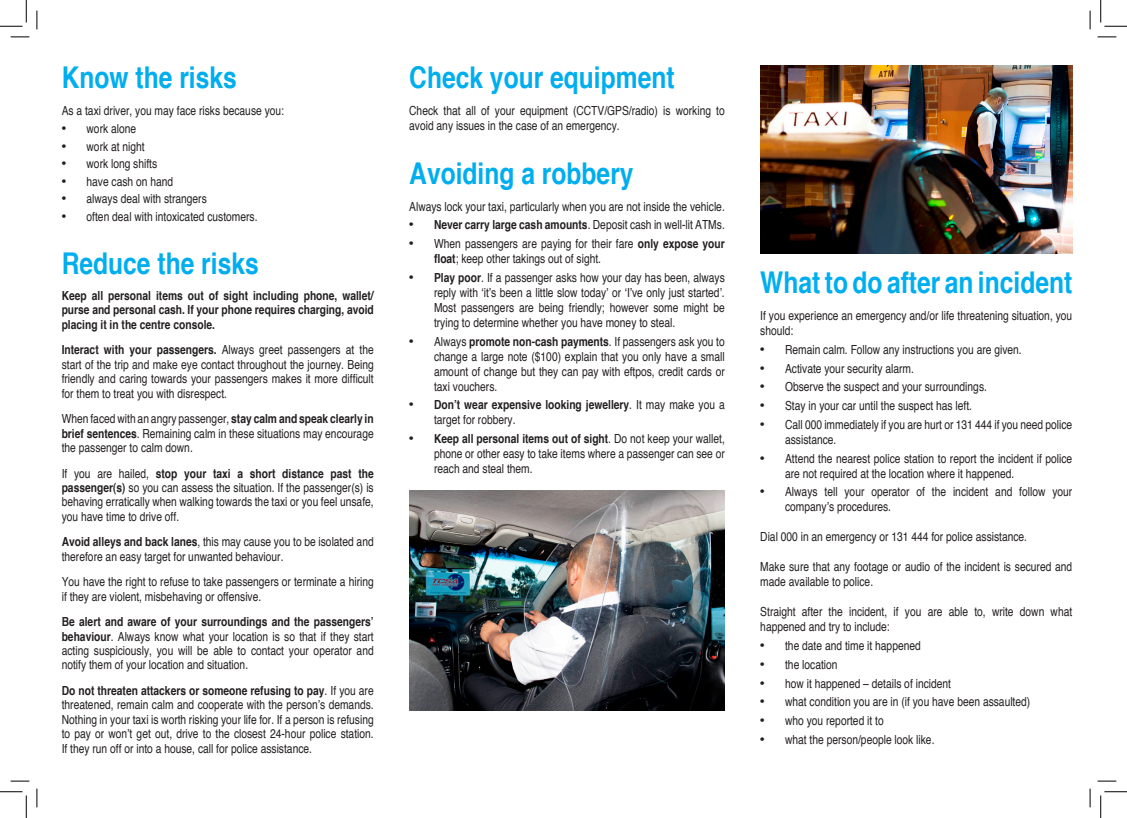
<style>
.page{position:relative;width:1127px;height:818px;background:#fff}
.page>*{position:absolute;margin:0;border:0;box-sizing:border-box;transform-origin:0 0}
.t1{font:700 condensed 30px "Helvetica";color:#00aeef}
.t2{font:condensed 12.5px/15px "Helvetica";color:#231f20}
.t3{font:700 condensed 12.5px/14.4px "Helvetica";color:#231f20;text-align:justify}
.s1{font-family:"Impact";font-stretch:normal}
.s2{font-weight:700}
.s3{font-family:"Impact";font-weight:400;font-stretch:normal}
.s4{font-weight:400}
</style>
<div class="page">
<img style="left:409px;top:490px;width:315px;height:220px">
<img style="left:760px;top:65px;width:312px;height:188px">
<svg style="left:11px;top:36px;width:18px;height:2px"></svg>
<svg style="left:1097px;top:36px;width:18px;height:2px"></svg>
<svg style="left:11px;top:780px;width:18px;height:2px"></svg>
<svg style="left:1097px;top:780px;width:18px;height:2px"></svg>
<svg style="left:36px;top:11px;width:2px;height:18px"></svg>
<svg style="left:36px;top:788px;width:2px;height:19px"></svg>
<svg style="left:1089px;top:11px;width:1px;height:18px"></svg>
<svg style="left:1089px;top:788px;width:1px;height:19px"></svg>
<svg style="left:0;top:0;width:27px;height:27px"></svg>
<svg style="left:0;top:791px;width:27px;height:27px"></svg>
<svg style="left:1100px;top:0;width:26px;height:27px"></svg>
<svg style="left:1100px;top:791px;width:26px;height:27px"></svg>
<p class="t1" style="left:62px;top:59px;width:176px">Know the risks</p>
<p class="t2" style="left:62px;top:102px;width:224px">As a taxi driver, you may face risks because you:</p>
<p class="t2" style="left:62px;top:121px;width:76px"><span class="s1">•</span> work alone</p>
<p class="t2" style="left:62px;top:139px;width:84px"><span class="s1">•</span> work at night</p>
<p class="t2" style="left:62px;top:156px;width:97px"><span class="s1">•</span> work long shifts</p>
<p class="t2" style="left:62px;top:174px;width:113px"><span class="s1">•</span> have cash on hand</p>
<p class="t2" style="left:62px;top:191px;width:147px"><span class="s1">•</span> always deal with strangers</p>
<p class="t2" style="left:62px;top:209px;width:197px"><span class="s1">•</span> often deal with intoxicated customers.</p>
<p class="t1" style="left:62px;top:245px;width:198px">Reduce the risks</p>
<p class="t3" style="left:62px;top:288px;width:313px">Keep all personal items out of sight including phone, wallet/ purse and personal cash. If your phone requires charging, avoid placing it in the centre console.</p>
<p class="t2" style="left:62px;top:342px;width:313px;line-height:14.4px;text-align:justify"><span class="s2">Interact with your passengers.</span> Always greet passengers at the start of the trip and make eye contact throughout the journey. Being friendly and caring towards your passengers makes it more difficult for them to treat you with disrespect.</p>
<p class="t2" style="left:62px;top:411px;width:313px;line-height:14.4px;text-align:justify">When faced with an angry passenger, <span class="s2">stay calm and speak clearly in brief sentences</span>. Remaining calm in these situations may encourage the passenger to calm down.</p>
<p class="t2" style="left:62px;top:466px;width:313px;line-height:14.4px;text-align:justify">If you are hailed, <span class="s2">stop your taxi a short distance past the passenger(s)</span> so you can assess the situation. If the passenger(s) is behaving erratically when walking towards the taxi or you feel unsafe, you have time to drive off.</p>
<p class="t2" style="left:62px;top:534px;width:313px;line-height:14.4px"><span class="s2">Avoid alleys and back lanes</span>, this may cause you to be isolated and therefore an easy target for unwanted behaviour.</p>
<p class="t2" style="left:62px;top:574px;width:313px;line-height:14.4px">You have the right to refuse to take passengers or terminate a hiring if they are violent, misbehaving or offensive.</p>
<p class="t2" style="left:62px;top:614px;width:313px;line-height:14.4px;text-align:justify"><span class="s2">Be alert and aware of your surroundings and the passengers’ behaviour</span>. Always know what your location is so that if they start acting suspiciously, you will be able to contact your operator and notify them of your location and situation.</p>
<p class="t2" style="left:62px;top:683px;width:313px;line-height:14.5px;text-align:justify"><span class="s2">Do not threaten attackers or someone refusing to pay</span>. If you are threatened, remain calm and cooperate with the person’s demands.<br>Nothing in your taxi is worth risking your life for. If a person is refusing to pay or won’t get out, drive to the closest 24-hour police station.<br>If they run off or into a house, call for police assistance.</p>
<p class="t1" style="left:409px;top:59px;width:267px">Check your equipment</p>
<p class="t2" style="left:409px;top:102px;width:317px">Check that all of your equipment (CCTV/GPS/radio) is working to avoid any issues in the case of an emergency.</p>
<p class="t1" style="left:409px;top:154px;width:226px">Avoiding a robbery</p>
<p class="t2" style="left:409px;top:198px;width:317px">Always lock your taxi, particularly when you are not inside the vehicle.</p>
<p class="t2" style="left:409px;top:217px;width:317px"><span class="s1">•</span> <span class="s2">Never carry large cash amounts</span>. Deposit cash in well-lit ATMs.</p>
<p class="t2" style="left:434px;top:236px;width:292px;text-indent:-25px"><span class="s1">•</span> When passengers are paying for their fare <span class="s2">only expose your float</span>; keep other takings out of sight.</p>
<p class="t2" style="left:434px;top:270px;width:292px;text-align:justify;text-indent:-25px"><span class="s1">•</span> <span class="s2">Play poor</span>. If a passenger asks how your day has been, always reply with ‘it’s been a little slow today’ or ‘I’ve only just started’.<br>Most passengers are being friendly; however some might be trying to determine whether you have money to steal.</p>
<p class="t2" style="left:434px;top:333px;width:292px;text-align:justify;text-indent:-25px"><span class="s1">•</span> Always <span class="s2">promote non-cash payments</span>. If passengers ask you to change a large note ($100) explain that you only have a small amount of change but they can pay with eftpos, credit cards or taxi vouchers.</p>
<p class="t3" style="left:434px;top:397px;width:292px;line-height:15px;text-indent:-25px"><span class="s3">•</span> Don’t wear expensive looking jewellery<span class="s4">. It may make you a target for robbery.</span></p>
<p class="t2" style="left:434px;top:431px;width:292px;text-align:justify;text-indent:-25px"><span class="s1">•</span> <span class="s2">Keep all personal items out of sight</span>. Do not keep your wallet, phone or other easy to take items where a passenger can see or reach and steal them.</p>
<p class="t1" style="left:760px;top:263px;width:313px">What to do after an incident</p>
<p class="t2" style="left:760px;top:308px;width:313px">If you experience an emergency and/or life threatening situation, you should:</p>
<p class="t2" style="left:760px;top:342px;width:263px"><span class="s1">•</span> Remain calm. Follow any instructions you are given.</p>
<p class="t2" style="left:760px;top:360px;width:155px"><span class="s1">•</span> Activate your security alarm.</p>
<p class="t2" style="left:760px;top:379px;width:228px"><span class="s1">•</span> Observe the suspect and your surroundings.</p>
<p class="t2" style="left:760px;top:398px;width:213px"><span class="s1">•</span> Stay in your car until the suspect has left.</p>
<p class="t2" style="left:785px;top:417px;width:289px;text-indent:-25px"><span class="s1">•</span> Call 000 immediately if you are hurt or 131 444 if you need police assistance.</p>
<p class="t2" style="left:785px;top:450px;width:288px;text-indent:-25px"><span class="s1">•</span> Attend the nearest police station to report the incident if police are not required at the location where it happened.</p>
<p class="t2" style="left:785px;top:484px;width:289px;text-indent:-25px"><span class="s1">•</span> Always tell your operator of the incident and follow your company’s procedures.</p>
<p class="t2" style="left:760px;top:529px;width:268px">Dial 000 in an emergency or 131 444 for police assistance.</p>
<p class="t2" style="left:760px;top:559px;width:313px">Make sure that any footage or audio of the incident is secured and made available to police.</p>
<p class="t2" style="left:760px;top:604px;width:313px">Straight after the incident, if you are able to, write down what happened and try to include:</p>
<p class="t2" style="left:760px;top:638px;width:162px"><span class="s1">•</span> the date and time it happened</p>
<p class="t2" style="left:760px;top:657px;width:79px"><span class="s1">•</span> the location</p>
<p class="t2" style="left:760px;top:675px;width:192px"><span class="s1">•</span> how it happened – details of incident</p>
<p class="t2" style="left:760px;top:694px;width:271px"><span class="s1">•</span> what condition you are in (if you have been assaulted)</p>
<p class="t2" style="left:760px;top:713px;width:125px"><span class="s1">•</span> who you reported it to</p>
<p class="t2" style="left:760px;top:732px;width:176px"><span class="s1">•</span> what the person/people look like.</p>
</div>
